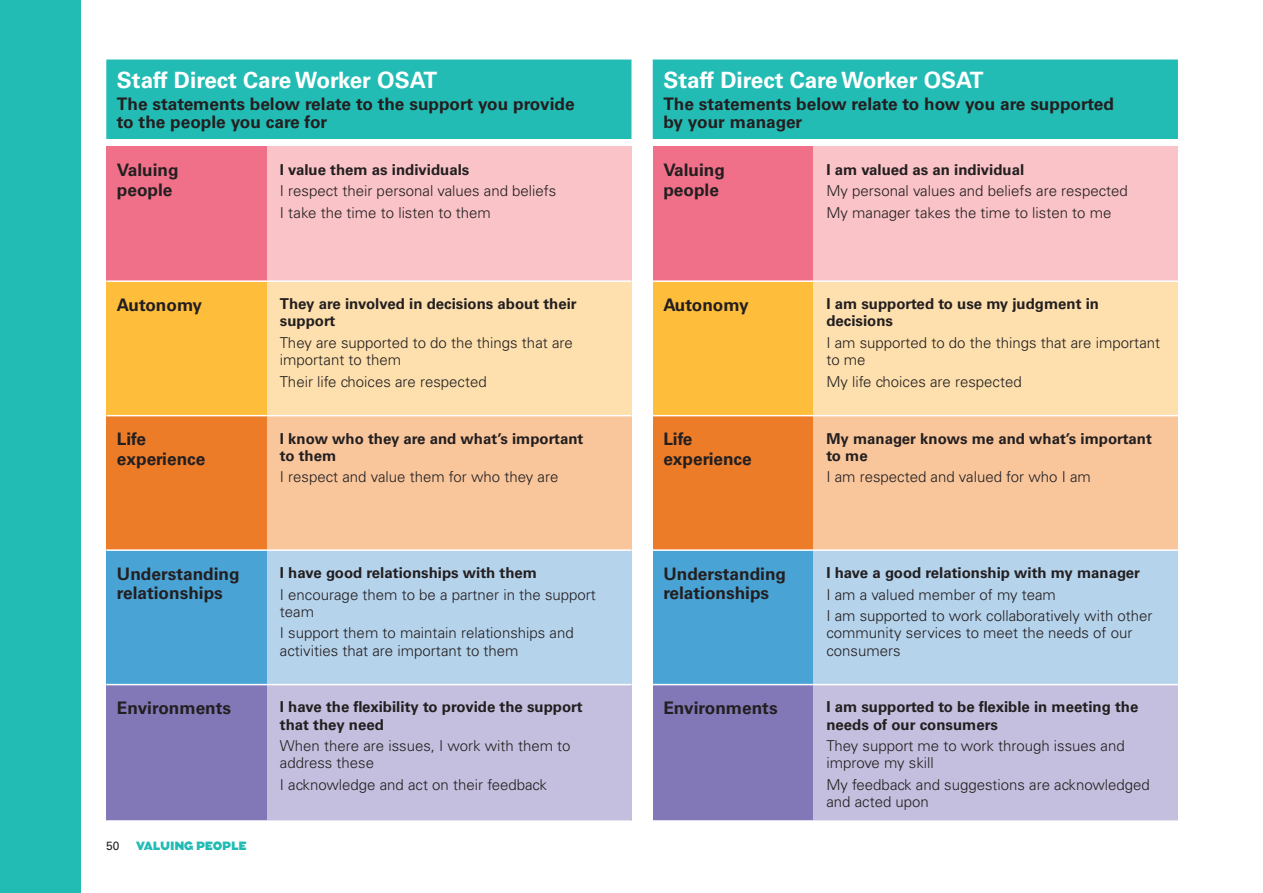
<style>
.page{position:relative;width:1263px;height:893px;background:#fff}
.page>*{position:absolute;margin:0;border:0;box-sizing:border-box;transform-origin:0 0}
.Uni_Bold_15_pt{font:700 22.5px "Univers LT Std";color:#fff}
.Intro_Uni_Bold_11_5{font:700 17.25px/19.5px "Univers LT Std";color:#231f20}
.Body_Copy_Uni_10pt{font:300 15px/17.2px "Univers LT Std";color:#231f20}
.Body_Copy_Uni_10pt-2{font:700 15px/17.2px "Univers LT Std";color:#231f20}
.t1{font:900 12px "Augustus";letter-spacing:-.02em;color:#22bcb5}
.t2{font:12px "Univers LT Std";color:#231f20}
</style>
<div class="page">
<div style="left:0;top:0;width:81px;height:893px;background:#22bcb5"></div>
<div style="left:106px;top:60px;width:525px;height:79px;background:#22bcb5"></div>
<div style="left:106px;top:147px;width:161px;height:134px;background:#f17089"></div>
<div style="left:267px;top:147px;width:364px;height:134px;background:#f9c3c7"></div>
<div style="left:106px;top:281px;width:161px;height:135px;background:#febd3b"></div>
<div style="left:267px;top:281px;width:364px;height:135px;background:#fee0ae"></div>
<div style="left:106px;top:416px;width:161px;height:134px;background:#ed7c29"></div>
<div style="left:267px;top:416px;width:364px;height:134px;background:#f9c69c"></div>
<div style="left:106px;top:550px;width:161px;height:135px;background:#4aa3d5"></div>
<div style="left:267px;top:550px;width:364px;height:135px;background:#b6d3ec"></div>
<div style="left:106px;top:685px;width:161px;height:136px;background:#8278b8"></div>
<div style="left:267px;top:685px;width:364px;height:136px;background:#c4bfde"></div>
<hr style="left:106px;top:280px;width:161px;height:2px;background:#fff">
<hr style="left:267px;top:280px;width:364px;height:2px;background:#fff">
<hr style="left:106px;top:415px;width:161px;height:1px;background:#fff">
<hr style="left:267px;top:415px;width:364px;height:1px;background:#fff">
<hr style="left:106px;top:549px;width:161px;height:2px;background:#fff">
<hr style="left:267px;top:549px;width:364px;height:2px;background:#fff">
<hr style="left:106px;top:684px;width:161px;height:1px;background:#fff">
<hr style="left:267px;top:684px;width:364px;height:1px;background:#fff">
<hr style="left:267px;top:820px;width:364px;height:1px;background:#fff">
<hr style="left:106px;top:820px;width:161px;height:2px;background:#fff">
<div style="left:653px;top:60px;width:525px;height:79px;background:#22bcb5"></div>
<div style="left:653px;top:147px;width:161px;height:134px;background:#f17089"></div>
<div style="left:814px;top:147px;width:364px;height:134px;background:#f9c3c7"></div>
<div style="left:653px;top:281px;width:161px;height:135px;background:#febd3b"></div>
<div style="left:814px;top:281px;width:364px;height:135px;background:#fee0ae"></div>
<div style="left:653px;top:416px;width:161px;height:134px;background:#ed7c29"></div>
<div style="left:814px;top:416px;width:364px;height:134px;background:#f9c69c"></div>
<div style="left:653px;top:550px;width:161px;height:135px;background:#4aa3d5"></div>
<div style="left:814px;top:550px;width:364px;height:135px;background:#b6d3ec"></div>
<div style="left:653px;top:685px;width:161px;height:136px;background:#8278b8"></div>
<div style="left:814px;top:685px;width:364px;height:136px;background:#c4bfde"></div>
<hr style="left:653px;top:280px;width:161px;height:2px;background:#fff">
<hr style="left:814px;top:280px;width:364px;height:2px;background:#fff">
<hr style="left:653px;top:415px;width:161px;height:1px;background:#fff">
<hr style="left:814px;top:415px;width:364px;height:1px;background:#fff">
<hr style="left:653px;top:549px;width:161px;height:2px;background:#fff">
<hr style="left:814px;top:549px;width:364px;height:2px;background:#fff">
<hr style="left:653px;top:684px;width:161px;height:1px;background:#fff">
<hr style="left:814px;top:684px;width:364px;height:1px;background:#fff">
<hr style="left:814px;top:820px;width:364px;height:1px;background:#fff">
<hr style="left:653px;top:820px;width:161px;height:2px;background:#fff">
<p class="Uni_Bold_15_pt" style="left:117px;top:66px;width:322px">Staff Direct Care Worker OSAT</p>
<p class="Intro_Uni_Bold_11_5" style="left:117px;top:95px;width:459px;line-height:18px">The statements below relate to the support you provide to the people you care for</p>
<p class="Intro_Uni_Bold_11_5" style="left:117px;top:161px;width:63px">Valuing people</p>
<p class="Body_Copy_Uni_10pt-2" style="left:280px;top:161px;width:191px">I value them as individuals</p>
<p class="Body_Copy_Uni_10pt" style="left:280px;top:182px;width:278px">I respect their personal values and beliefs</p>
<p class="Body_Copy_Uni_10pt" style="left:280px;top:204px;width:212px">I take the time to listen to them</p>
<p class="Intro_Uni_Bold_11_5" style="left:117px;top:295px;width:87px">Autonomy</p>
<p class="Body_Copy_Uni_10pt-2" style="left:280px;top:295px;width:298px">They are involved in decisions about their support</p>
<p class="Body_Copy_Uni_10pt" style="left:280px;top:334px;width:294px">They are supported to do the things that are important to them</p>
<p class="Body_Copy_Uni_10pt" style="left:280px;top:373px;width:208px">Their life choices are respected</p>
<p class="Intro_Uni_Bold_11_5" style="left:117px;top:429px;width:90px">Life experience</p>
<p class="Body_Copy_Uni_10pt-2" style="left:280px;top:430px;width:305px">I know who they are and what’s important to them</p>
<p class="Body_Copy_Uni_10pt" style="left:280px;top:468px;width:280px">I respect and value them for who they are</p>
<p class="Intro_Uni_Bold_11_5" style="left:117px;top:564px;width:124px">Understanding relationships</p>
<p class="Body_Copy_Uni_10pt-2" style="left:280px;top:564px;width:259px">I have good relationships with them</p>
<p class="Body_Copy_Uni_10pt" style="left:280px;top:586px;width:317px">I encourage them to be a partner in the support team</p>
<p class="Body_Copy_Uni_10pt" style="left:280px;top:624px;width:295px">I support them to maintain relationships and activities that are important to them</p>
<p class="Intro_Uni_Bold_11_5" style="left:117px;top:698px;width:116px">Environments</p>
<p class="Body_Copy_Uni_10pt-2" style="left:280px;top:699px;width:304px">I have the flexibility to provide the support that they need</p>
<p class="Body_Copy_Uni_10pt" style="left:280px;top:737px;width:292px">When there are issues, I work with them to address these</p>
<p class="Body_Copy_Uni_10pt" style="left:280px;top:776px;width:268px">I acknowledge and act on their feedback</p>
<p class="t2" style="left:106px;top:839px;width:15px">50</p>
<p class="t1" style="left:136px;top:839px;width:112px">VALUING PEOPLE</p>
<p class="Uni_Bold_15_pt" style="left:663px;top:66px;width:322px">Staff Direct Care Worker OSAT</p>
<p class="Intro_Uni_Bold_11_5" style="left:663px;top:95px;width:452px;line-height:18px">The statements below relate to how you are supported by your manager</p>
<p class="Intro_Uni_Bold_11_5" style="left:663px;top:161px;width:63px">Valuing people</p>
<p class="Body_Copy_Uni_10pt-2" style="left:826px;top:161px;width:199px">I am valued as an individual</p>
<p class="Body_Copy_Uni_10pt" style="left:826px;top:182px;width:303px">My personal values and beliefs are respected</p>
<p class="Body_Copy_Uni_10pt" style="left:826px;top:204px;width:287px">My manager takes the time to listen to me</p>
<p class="Intro_Uni_Bold_11_5" style="left:663px;top:295px;width:87px">Autonomy</p>
<p class="Body_Copy_Uni_10pt-2" style="left:826px;top:295px;width:274px">I am supported to use my judgment in decisions</p>
<p class="Body_Copy_Uni_10pt" style="left:826px;top:334px;width:335px">I am supported to do the things that are important to me</p>
<p class="Body_Copy_Uni_10pt" style="left:826px;top:373px;width:197px">My life choices are respected</p>
<p class="Intro_Uni_Bold_11_5" style="left:663px;top:429px;width:90px">Life experience</p>
<p class="Body_Copy_Uni_10pt-2" style="left:826px;top:430px;width:327px">My manager knows me and what’s important to me</p>
<p class="Body_Copy_Uni_10pt" style="left:826px;top:468px;width:266px">I am respected and valued for who I am</p>
<p class="Intro_Uni_Bold_11_5" style="left:663px;top:564px;width:124px">Understanding relationships</p>
<p class="Body_Copy_Uni_10pt-2" style="left:826px;top:564px;width:315px">I have a good relationship with my manager</p>
<p class="Body_Copy_Uni_10pt" style="left:826px;top:586px;width:231px">I am a valued member of my team</p>
<p class="Body_Copy_Uni_10pt" style="left:826px;top:607px;width:328px">I am supported to work collaboratively with other community services to meet the needs of our consumers</p>
<p class="Intro_Uni_Bold_11_5" style="left:663px;top:698px;width:116px">Environments</p>
<p class="Body_Copy_Uni_10pt-2" style="left:826px;top:699px;width:313px">I am supported to be flexible in meeting the needs of our consumers</p>
<p class="Body_Copy_Uni_10pt" style="left:826px;top:737px;width:300px">They support me to work through issues and improve my skill</p>
<p class="Body_Copy_Uni_10pt" style="left:826px;top:776px;width:325px">My feedback and suggestions are acknowledged and acted upon</p>
</div>
